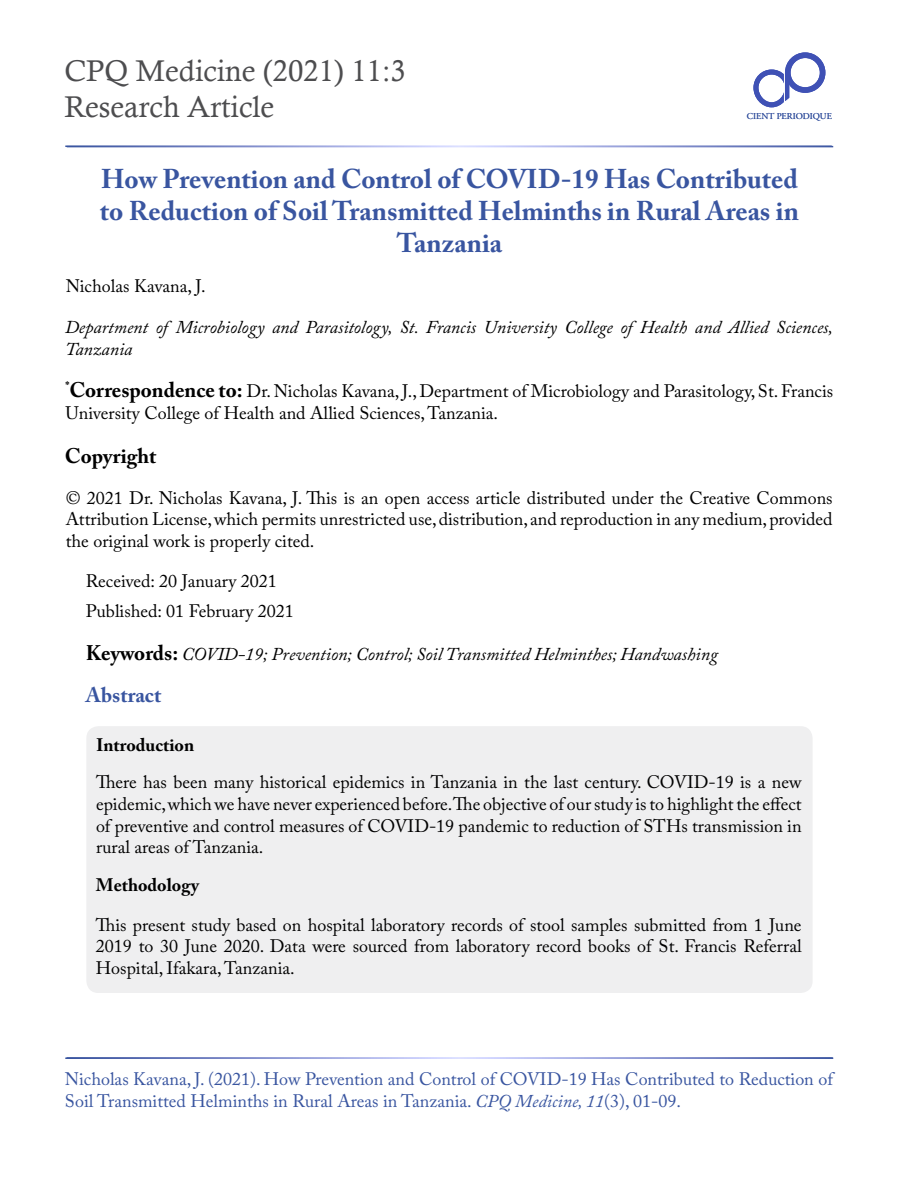
<style>
.page{position:relative;width:900px;height:1200px;background:#fff}
.page>*{position:absolute;margin:0;border:0;box-sizing:border-box;transform-origin:0 0}
.t1{font:30px/36px "Calisto";color:#4d4d4f}
.t2{font:700 27px/32.4px "Adobe Caslon Pro";color:#3955a0;text-align:center}
.t3{font:700 21px "Adobe Caslon Pro";color:#000}
.t4{font:700 21px "Adobe Caslon Pro";color:#3955a0}
.t5{font:18px/21.6px "Adobe Caslon Pro";color:#000;text-align:justify}
.t6{font:italic 18px/21.6px "Adobe Caslon Pro";color:#000}
.t7{font:18px/21.6px "Adobe Caslon Pro";color:#3955a0}
.t8{font:700 18px "Adobe Caslon Pro";color:#000}
.t9{font:9px "Adobe Garamond Pro";color:#3955a0}
.s1{font-weight:700;font-size:21px}
.s2{font-weight:700;font-style:normal;font-size:21px}
.s3{font-style:italic}
</style>
<div class="page">
<div style="left:86px;top:726px;width:727px;height:267px;background:#efeff0;border-radius:12px"></div>
<div style="left:753px;top:70px;width:37px;height:37px;border:5px solid #3f51b5;border-radius:50%"></div>
<svg style="left:784px;top:75px;width:6px;height:22px"></svg>
<hr style="left:785px;top:73px;width:4px;height:29px;background:#3f51b5">
<svg style="left:783px;top:97px;width:7px;height:6px"></svg>
<div style="left:785px;top:52px;width:40px;height:41px;border:6px solid #3f51b5;border-radius:50%"></div>
<h1 class="t1" style="left:64px;top:53px;width:343px">CPQ Medicine (2021) 11:3<br>Research Article</h1>
<p class="t9" style="left:747px;top:111px;width:86px">CIENT PERIODIQUE</p>
<h2 class="t2" style="left:100px;top:162px;width:700px">How Prevention and Control of COVID-19 Has Contributed to Reduction of Soil Transmitted Helminths in Rural Areas in<br>Tanzania</h2>
<p class="t5" style="left:66px;top:275px;width:141px">Nicholas Kavana, J.</p>
<p class="t6" style="left:65px;top:316px;width:770px">Department of Microbiology and Parasitology, St. Francis University College of Health and Allied Sciences,<br>Tanzania</p>
<p class="t5" style="left:65px;top:380px;width:769px"><sup>*</sup><span class="s1">Correspondence to:</span> Dr. Nicholas Kavana, J., Department of Microbiology and Parasitology, St. Francis<br>University College of Health and Allied Sciences, Tanzania.</p>
<p class="t3" style="left:65px;top:443px;width:93px">Copyright</p>
<p class="t5" style="left:66px;top:486px;width:768px">© 2021 Dr. Nicholas Kavana, J. This is an open access article distributed under the Creative Commons Attribution License, which permits unrestricted use, distribution, and reproduction in any medium, provided the original work is properly cited.</p>
<p class="t5" style="left:86px;top:566px;width:210px;line-height:30.3px">Received: 20 January 2021<br>Published: 01 February 2021</p>
<p class="t6" style="left:86px;top:643px;width:634px"><span class="s2">Keywords:</span> COVID-19; Prevention; Control; Soil Transmitted Helminthes; Handwashing</p>
<p class="t4" style="left:86px;top:683px;width:77px">Abstract</p>
<p class="t8" style="left:96px;top:734px;width:100px">Introduction</p>
<p class="t5" style="left:96px;top:771px;width:707px">There has been many historical epidemics in Tanzania in the last century. COVID-19 is a new epidemic, which we have never experienced before. The objective of our study is to highlight the effect of preventive and control measures of COVID-19 pandemic to reduction of STHs transmission in rural areas of Tanzania.</p>
<p class="t8" style="left:96px;top:874px;width:105px">Methodology</p>
<p class="t5" style="left:96px;top:914px;width:707px">This present study based on hospital laboratory records of stool samples submitted from 1 June 2019 to 30 June 2020. Data were sourced from laboratory record books of St. Francis Referral Hospital, Ifakara, Tanzania.</p>
<p class="t7" style="left:65px;top:1068px;width:769px">Nicholas Kavana, J. (2021). How Prevention and Control of COVID-19 Has Contributed to Reduction of<br>Soil Transmitted Helminths in Rural Areas in Tanzania. <span class="s3">CPQ Medicine, 11</span>(3), 01-09.</p>
</div>
